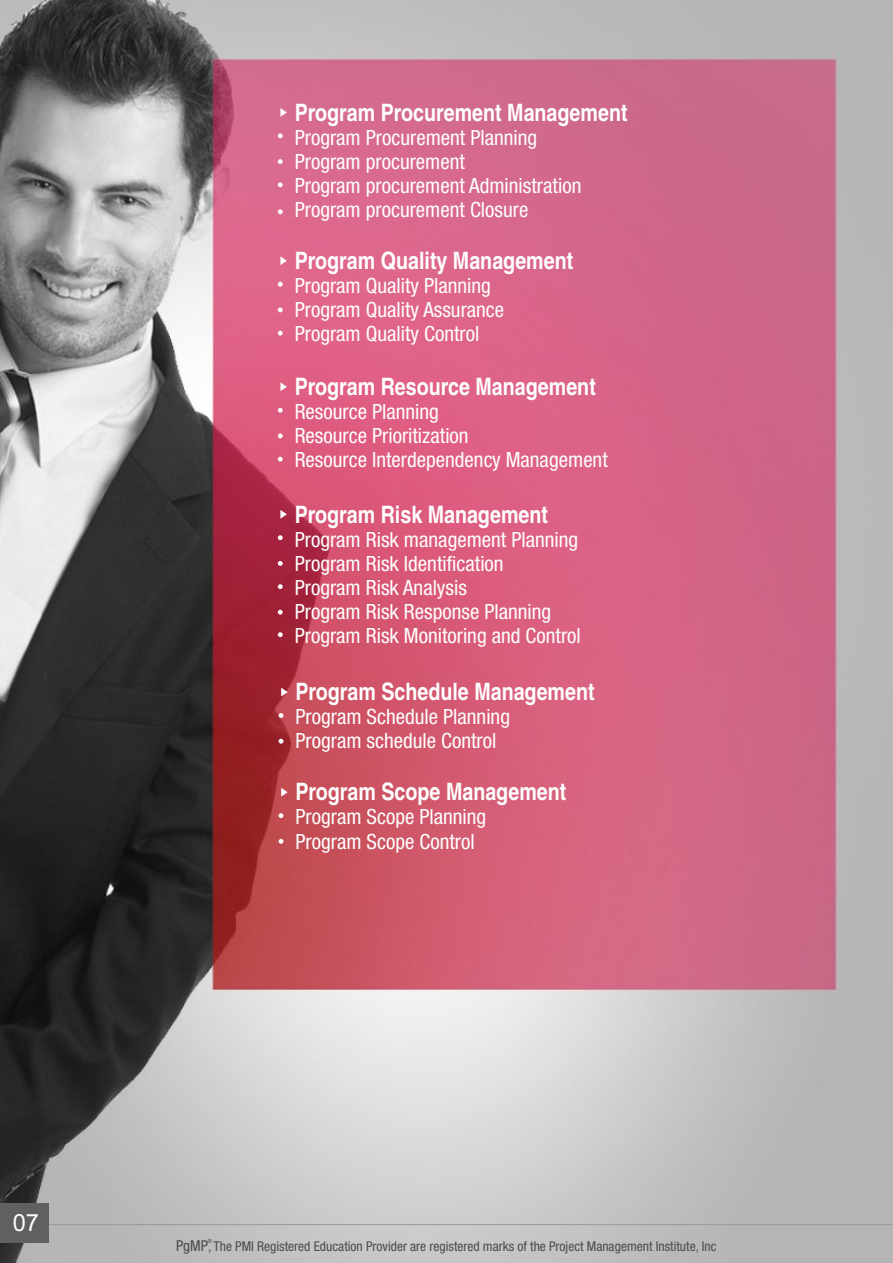
<style>
.page{position:relative;width:893px;height:1263px;background:#fff}
.page>*{position:absolute;margin:0;border:0;box-sizing:border-box;transform-origin:0 0}
.t1{font:700 condensed 24px "Helvetica";color:#fefefe}
.t2{font:23.7px "Arial";color:#fefefe}
.t3{font:condensed 21px/24px "Helvetica 57";color:#fefefe}
.t4{font:condensed 13.5px "Helvetica 57";color:#4b4b4d}
.t5{font:condensed 5.85px "Helvetica 57";color:#4b4b4d}
.s1{font-size:15px}
</style>
<div class="page">
<img style="left:0;top:0;width:893px;height:1224px">
<svg style="left:278px;top:133px;width:5px;height:5px"></svg>
<svg style="left:278px;top:182px;width:5px;height:5px"></svg>
<svg style="left:278px;top:209px;width:5px;height:5px"></svg>
<svg style="left:280px;top:108px;width:7px;height:9px"></svg>
<svg style="left:278px;top:159px;width:5px;height:5px"></svg>
<svg style="left:278px;top:282px;width:5px;height:5px"></svg>
<svg style="left:278px;top:331px;width:5px;height:5px"></svg>
<svg style="left:280px;top:256px;width:7px;height:9px"></svg>
<svg style="left:278px;top:307px;width:5px;height:5px"></svg>
<svg style="left:278px;top:408px;width:5px;height:5px"></svg>
<svg style="left:278px;top:457px;width:5px;height:5px"></svg>
<svg style="left:280px;top:382px;width:7px;height:9px"></svg>
<svg style="left:278px;top:433px;width:5px;height:5px"></svg>
<svg style="left:278px;top:535px;width:5px;height:5px"></svg>
<svg style="left:278px;top:584px;width:5px;height:5px"></svg>
<svg style="left:280px;top:510px;width:7px;height:9px"></svg>
<svg style="left:278px;top:561px;width:5px;height:5px"></svg>
<svg style="left:278px;top:610px;width:5px;height:5px"></svg>
<svg style="left:278px;top:632px;width:5px;height:5px"></svg>
<svg style="left:279px;top:713px;width:4px;height:5px"></svg>
<svg style="left:281px;top:688px;width:7px;height:8px"></svg>
<svg style="left:279px;top:739px;width:4px;height:5px"></svg>
<svg style="left:279px;top:813px;width:4px;height:5px"></svg>
<svg style="left:281px;top:788px;width:7px;height:9px"></svg>
<svg style="left:279px;top:839px;width:4px;height:5px"></svg>
<svg style="left:0;top:1224px;width:893px;height:39px;background:#bbb"></svg>
<div style="left:0;top:1204px;width:48px;height:39px;background:#606062"></div>
<p class="t1" style="left:295px;top:103px;width:334px">Program Procurement Management</p>
<p class="t3" style="left:295px;top:127px;width:288px">Program Procurement Planning<br>Program procurement<br>Program procurement Administration<br>Program procurement Closure</p>
<p class="t1" style="left:295px;top:251px;width:280px">Program Quality Management</p>
<p class="t3" style="left:295px;top:275px;width:211px">Program Quality Planning<br>Program Quality Assurance<br>Program Quality Control</p>
<p class="t1" style="left:295px;top:377px;width:303px">Program Resource Management</p>
<p class="t3" style="left:295px;top:401px;width:315px">Resource Planning<br>Resource Prioritization<br>Resource Interdependency Management</p>
<p class="t1" style="left:295px;top:505px;width:255px">Program Risk Management</p>
<p class="t3" style="left:295px;top:529px;width:288px">Program Risk management Planning<br>Program Risk Identification<br>Program Risk Analysis<br>Program Risk Response Planning<br>Program Risk Monitoring and Control</p>
<p class="t1" style="left:295px;top:683px;width:301px">Program Schedule Management</p>
<p class="t3" style="left:295px;top:707px;width:216px">Program Schedule Planning<br>Program schedule Control</p>
<p class="t1" style="left:295px;top:783px;width:272px">Program Scope Management</p>
<p class="t3" style="left:295px;top:807px;width:192px">Program Scope Planning<br>Program Scope Control</p>
<p class="t2" style="left:13px;top:1214px;width:28px">07</p>
<p class="t5" style="left:207px;top:1239px;width:6px">®</p>
<p class="t4" style="left:176px;top:1241px;width:542px"><span class="s1">PgMP</span>, The PMI Registered Education Provider are registered marks of the Project Management Institute, Inc</p>
</div>
